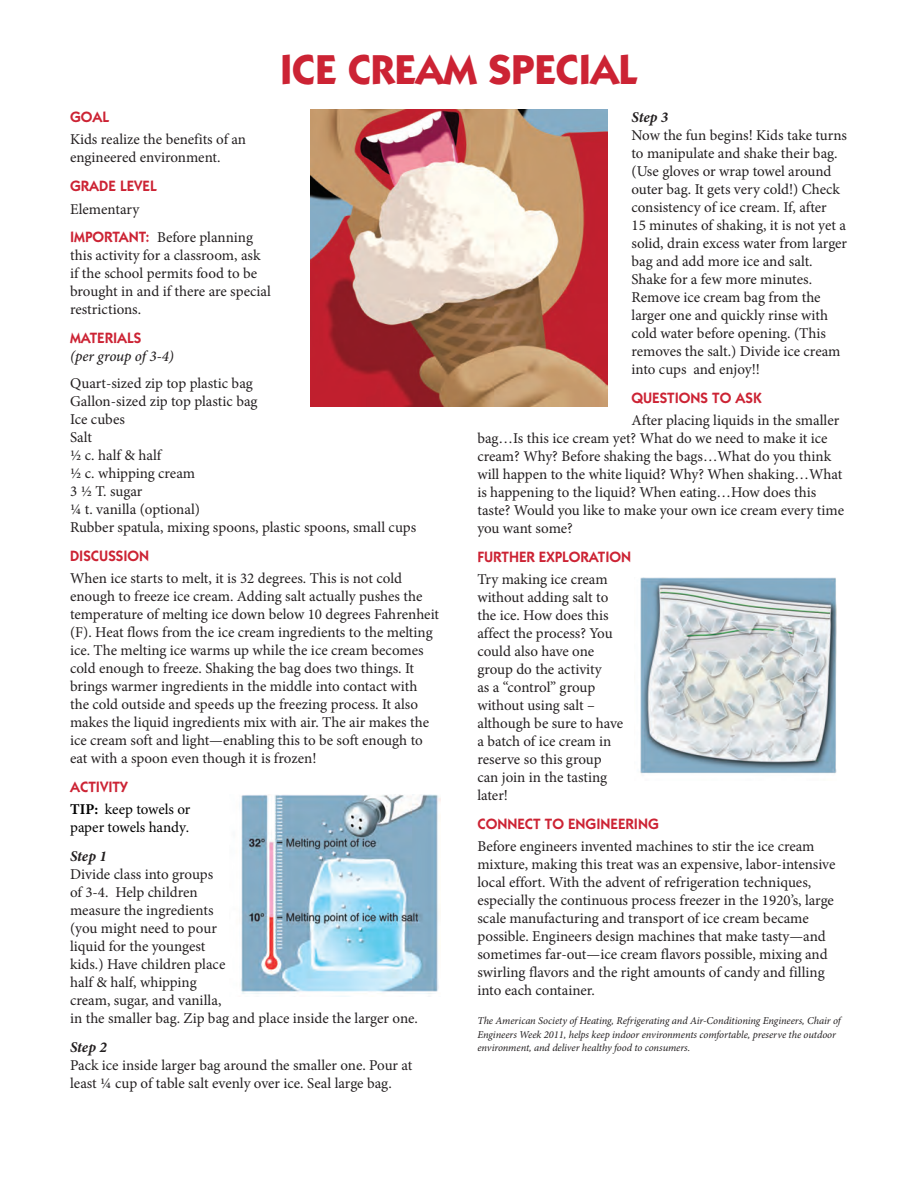
<style>
.page{position:relative;width:918px;height:1188px;background:#fff}
.page>*{position:absolute;margin:0;border:0;box-sizing:border-box;transform-origin:0 0}
.t1{font:700 42px "Itc Kabel";color:#cc2334}
.t2{font:15px/18px "Minion Pro";color:#231f20}
.t3{font:600 15px "Itc Kabel";color:#cc2334}
.t4{font:15px/18px "Minion Pro";letter-spacing:-.005em;color:#000}
.t5{font:italic 500 15px "Minion Pro";letter-spacing:-.01em;color:#231f20}
.t6{font:italic 700 15px "Minion Pro";letter-spacing:-.005em;color:#231f20}
.t7{font:italic 10.5px/13.5px "Minion Pro";letter-spacing:-.01em;color:#231f20}
.s1{font-family:"Itc Kabel";font-weight:600;color:#cc2334}
.s2{font-weight:700}
</style>
<div class="page">
<img style="left:239px;top:794px;width:201px;height:203px">
<img style="left:640px;top:578px;width:197px;height:196px">
<img style="left:310px;top:109px;width:298px;height:297px">
<h1 class="t1" style="left:281px;top:54px;width:358px">ICE CREAM SPECIAL</h1>
<p class="t3" style="left:70px;top:112px;width:41px">GOAL</p>
<p class="t2" style="left:70px;top:132px;width:178px">Kids realize the benefits of an engineered environment.</p>
<p class="t3" style="left:70px;top:181px;width:88px">GRADE LEVEL</p>
<p class="t2" style="left:70px;top:196px;width:184px;line-height:28.8px">Elementary<br><span class="s1">IMPORTANT:</span> Before planning</p>
<p class="t2" style="left:70px;top:248px;width:202px">this activity for a classroom, ask if the school permits food to be brought in and if there are special restrictions.</p>
<p class="t3" style="left:70px;top:333px;width:73px">MATERIALS</p>
<p class="t5" style="left:70px;top:351px;width:105px">(per group of 3-4)</p>
<p class="t2" style="left:70px;top:375px;width:348px">Quart-sized zip top plastic bag<br>Gallon-sized zip top plastic bag<br>Ice cubes<br>Salt<br>½ c. half &amp; half<br>½ c. whipping cream<br>3 ½ T. sugar<br>¼ t. vanilla (optional)<br>Rubber spatula, mixing spoons, plastic spoons, small cups</p>
<p class="t3" style="left:70px;top:550px;width:81px">DISCUSSION</p>
<p class="t2" style="left:70px;top:570px;width:371px">When ice starts to melt, it is 32 degrees. This is not cold enough to freeze ice cream. Adding salt actually pushes the temperature of melting ice down below 10 degrees Fahrenheit (F). Heat flows from the ice cream ingredients to the melting ice. The melting ice warms up while the ice cream becomes cold enough to freeze. Shaking the bag does two things. It brings warmer ingredients in the middle into contact with the cold outside and speeds up the freezing process. It also makes the liquid ingredients mix with air. The air makes the ice cream soft and light—enabling this to be soft enough to eat with a spoon even though it is frozen!</p>
<p class="t3" style="left:70px;top:781px;width:59px">ACTIVITY</p>
<p class="t4" style="left:70px;top:802px;width:122px"><span class="s2">TIP:</span> keep towels or paper towels handy.</p>
<p class="t6" style="left:70px;top:850px;width:38px">Step 1</p>
<p class="t2" style="left:70px;top:866px;width:349px">Divide class into groups<br>of 3-4. Help children<br>measure the ingredients<br>(you might need to pour<br>liquid for the youngest<br>kids.) Have children place<br>half &amp; half, whipping<br>cream, sugar, and vanilla,<br>in the smaller bag. Zip bag and place inside the larger one.</p>
<p class="t6" style="left:70px;top:1041px;width:38px">Step 2</p>
<p class="t2" style="left:70px;top:1057px;width:344px">Pack ice inside larger bag around the smaller one. Pour at least ¼ cup of table salt evenly over ice. Seal large bag.</p>
<p class="t6" style="left:632px;top:112px;width:38px">Step 3</p>
<p class="t2" style="left:632px;top:128px;width:217px">Now the fun begins! Kids take turns to manipulate and shake their bag. (Use gloves or wrap towel around outer bag. It gets very cold!) Check consistency of ice cream. If, after<br>15 minutes of shaking, it is not yet a solid, drain excess water from larger bag and add more ice and salt.<br>Shake for a few more minutes.<br>Remove ice cream bag from the larger one and quickly rinse with cold water before opening. (This removes the salt.) Divide ice cream into cups and enjoy!!</p>
<p class="t3" style="left:632px;top:393px;width:131px">QUESTIONS TO ASK</p>
<p class="t2" style="left:477px;top:413px;width:368px;text-indent:154px">After placing liquids in the smaller bag…Is this ice cream yet? What do we need to make it ice cream? Why? Before shaking the bags…What do you think will happen to the white liquid? Why? When shaking…What is happening to the liquid? When eating…How does this taste? Would you like to make your own ice cream every time you want some?</p>
<p class="t3" style="left:477px;top:552px;width:155px">FURTHER EXPLORATION</p>
<p class="t2" style="left:477px;top:572px;width:147px">Try making ice cream without adding salt to the ice. How does this affect the process? You could also have one group do the activity<br>as a “control” group without using salt – although be sure to have a batch of ice cream in reserve so this group can join in the tasting later!</p>
<p class="t3" style="left:477px;top:819px;width:183px">CONNECT TO ENGINEERING</p>
<p class="t2" style="left:477px;top:839px;width:360px">Before engineers invented machines to stir the ice cream mixture, making this treat was an expensive, labor-intensive local effort. With the advent of refrigeration techniques, especially the continuous process freezer in the 1920’s, large scale manufacturing and transport of ice cream became possible. Engineers design machines that make tasty—and sometimes far-out—ice cream flavors possible, mixing and swirling flavors and the right amounts of candy and filling into each container.</p>
<p class="t7" style="left:477px;top:1015px;width:365px">The American Society of Heating, Refrigerating and Air-Conditioning Engineers, Chair of<br>Engineers Week 2011, helps keep indoor environments comfortable, preserve the outdoor environment, and deliver healthy food to consumers.</p>
</div>
